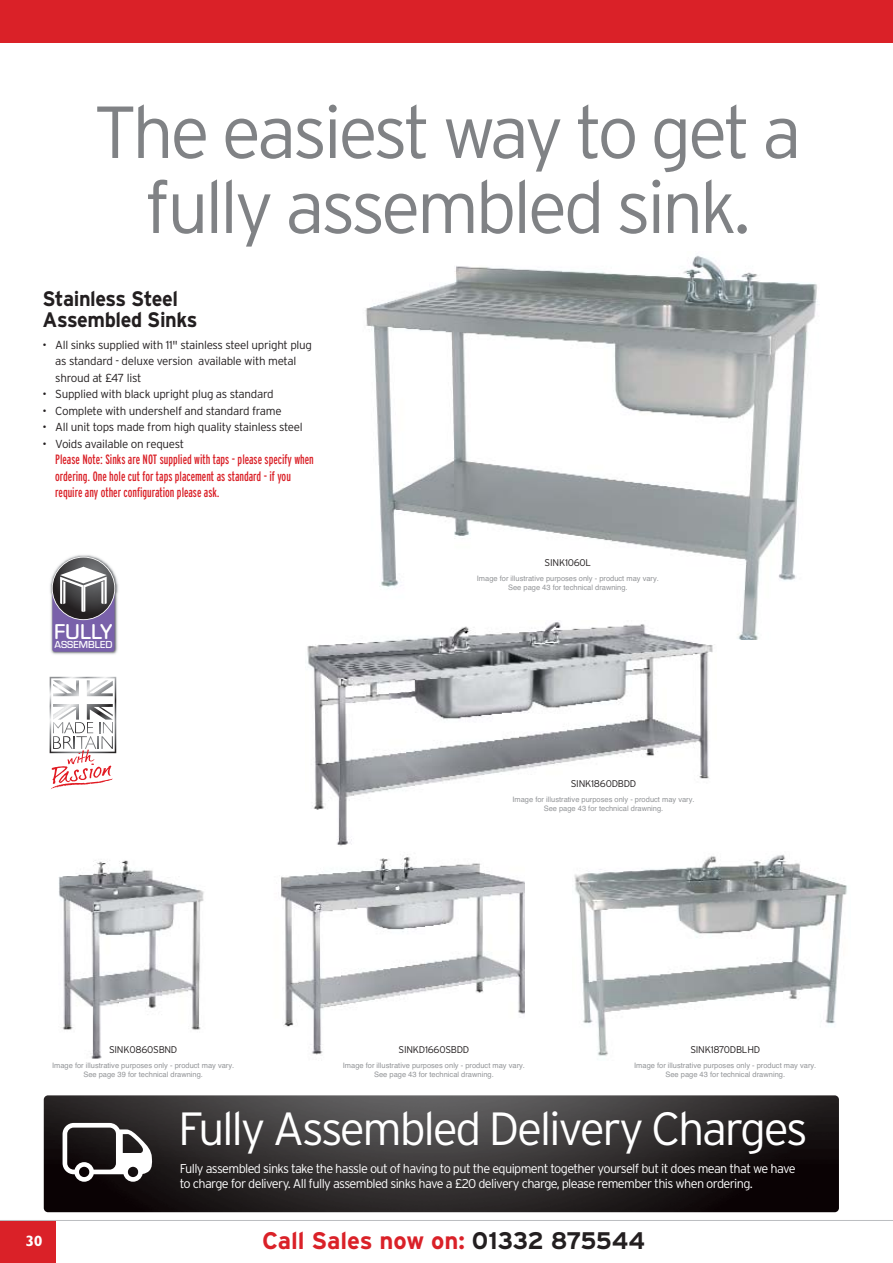
<style>
.page{position:relative;width:893px;height:1263px;background:#fff}
.page>*{position:absolute;margin:0;border:0;box-sizing:border-box;transform-origin:0 0}
.t1{font:300 73.5px/75px "Interstate";letter-spacing:-.05em;color:#808285;text-align:center}
.t2{font:300 46.5px "Interstate";letter-spacing:-.05em;color:#fff}
.t3{font:700 24px "Interstate";color:#da2128}
.t4{font:22.35px "Eurostile T Medium Ro 1";color:#fff}
.t5{font:700 21px/21px "Interstate";letter-spacing:-.02em;color:#231f20;scale:.95 1}
.t6{font:700 15px "Humanist 521 BT";color:#fff}
.t7{font:extra-condensed 13.5px/16.5px "Interstate";color:#da2128}
.t8{font:300 12.75px/15px "Interstate";letter-spacing:-.05em;color:#fff}
.t9{font:300 11.7px/16.5px "Interstate";letter-spacing:-.025em;color:#231f20}
.t10{font:10.65px "Eurostile T Medium Ro 1";color:#fff}
.t11{font:300 9.75px "Interstate";letter-spacing:-.025em;color:#231f20}
.t12{font:7.5px/9px "Helvetica";color:#939598;text-align:center}
.s1{color:#231f20}
</style>
<div class="page">
<div style="left:0;top:0;width:893px;height:43px;background:#da2128"></div>
<div style="left:0;top:1220px;width:55px;height:43px;background:#da2128"></div>
<hr style="left:0;top:1220px;width:893px;height:1px;background:#bbbdc0">
<img style="left:365px;top:255px;width:452px;height:385px">
<img style="left:281px;top:854px;width:244px;height:201px">
<img style="left:307px;top:620px;width:409px;height:226px">
<img style="left:58px;top:860px;width:146px;height:199px">
<img style="left:574px;top:854px;width:273px;height:202px">
<img style="left:49px;top:555px;width:69px;height:153px">
<div style="left:52px;top:589px;width:63px;height:63px;background:#7961aa;border-radius:3px"></div>
<svg style="left:52px;top:557px;width:63px;height:63px"></svg>
<img style="left:44px;top:1095px;width:795px;height:117px;border-radius:4px">
<svg style="left:63px;top:1123px;width:89px;height:59px"></svg>
<svg style="left:50px;top:677px;width:66px;height:112px"></svg>
<h1 class="t1" style="left:94px;top:101px;width:710px">The easiest way to get a fully assembled sink.</h1>
<h3 class="t5" style="left:43px;top:290px;width:165px">Stainless Steel<br>Assembled Sinks</h3>
<h3 class="t9" style="left:55px;top:337px;width:258px;text-indent:-13px">• All sinks supplied with 11" stainless steel upright plug as standard - deluxe version available with metal shroud at £47 list</h3>
<h3 class="t9" style="left:43px;top:387px;width:233px">• Supplied with black upright plug as standard</h3>
<h3 class="t9" style="left:43px;top:403px;width:241px">• Complete with undershelf and standard frame</h3>
<h3 class="t9" style="left:43px;top:420px;width:262px">• All unit tops made from high quality stainless steel</h3>
<h3 class="t9" style="left:43px;top:436px;width:143px">• Voids available on request</h3>
<h3 class="t7" style="left:55px;top:452px;width:260px">Please Note: Sinks are NOT supplied with taps - please specify when ordering. One hole cut for taps placement as standard - if you require any other configuration please ask.</h3>
<h3 class="t4" style="left:54px;top:624px;width:60px">FULLY</h3>
<h3 class="t10" style="left:54px;top:641px;width:60px">ASSEMBLED</h3>
<h3 class="t11" style="left:545px;top:559px;width:48px">SINK1060L</h3>
<p class="t12" style="left:477px;top:575px;width:184px">Image for illustrative purposes only - product may vary.<br>See page 43 for technical drawning.</p>
<h3 class="t11" style="left:571px;top:780px;width:67px">SINK1860DBDD</h3>
<p class="t12" style="left:512px;top:796px;width:184px">Image for illustrative purposes only - product may vary.<br>See page 43 for technical drawning.</p>
<h3 class="t11" style="left:109px;top:1046px;width:70px">SINK0860SBND</h3>
<p class="t12" style="left:52px;top:1061px;width:184px">Image for illustrative purposes only - product may vary.<br>See page 39 for technical drawning.</p>
<h3 class="t11" style="left:399px;top:1046px;width:72px">SINKD1660SBDD</h3>
<p class="t12" style="left:343px;top:1061px;width:184px">Image for illustrative purposes only - product may vary.<br>See page 43 for technical drawning.</p>
<h3 class="t11" style="left:690px;top:1046px;width:71px">SINK1870DBLHD</h3>
<p class="t12" style="left:634px;top:1061px;width:184px">Image for illustrative purposes only - product may vary.<br>See page 43 for technical drawning.</p>
<h2 class="t2" style="left:178px;top:1111px;width:631px">Fully Assembled Delivery Charges</h2>
<h3 class="t8" style="left:180px;top:1162px;width:618px">Fully assembled sinks take the hassle out of having to put the equipment together yourself but it does mean that we have to charge for delivery. All fully assembled sinks have a £20 delivery charge, please remember this when ordering.</h3>
<h3 class="t6" style="left:26px;top:1235px;width:18px">30</h3>
<h3 class="t3" style="left:262px;top:1231px;width:385px">Call Sales now on: <span class="s1">01332 875544</span></h3>
</div>
